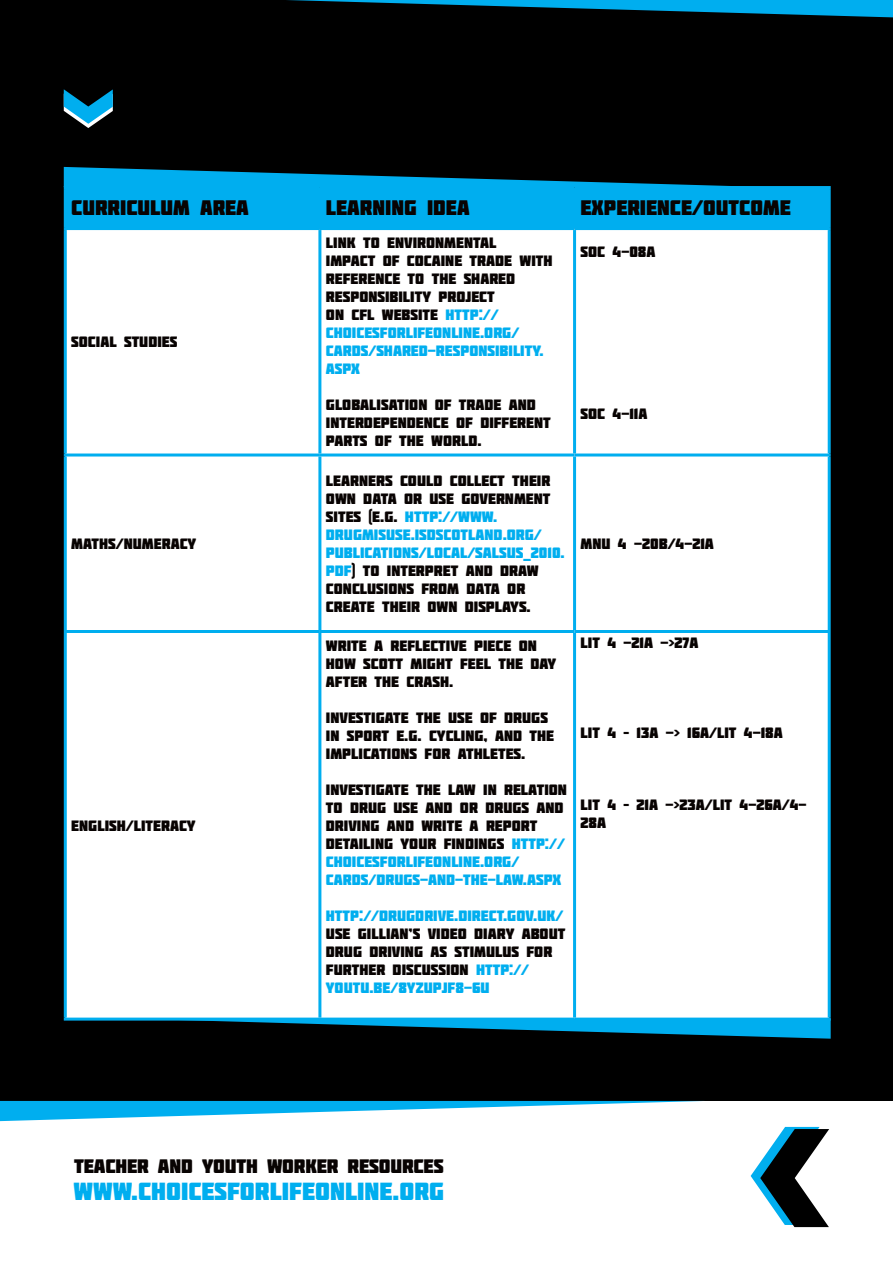
<style>
.page{position:relative;width:893px;height:1263px;background:#fff}
.page>*{position:absolute;margin:0;border:0;box-sizing:border-box;transform-origin:0 0}
.t1{font:24.75px "Molot";color:#00aeef}
.t2{font:21px "Molot";color:#080302}
.t3{font:19.5px "Molot";letter-spacing:-.01em;color:#080302}
.t4{font:15px/18px "Molot";color:#080302}
.t5{font:15px "Molot";color:#00aeef}
.s1{color:#00aeef}
</style>
<div class="page">
<div style="left:0;top:0;width:893px;height:1101px;background:#000"></div>
<svg style="left:0;top:1101px;width:702px;height:20px"></svg>
<svg style="left:287px;top:0;width:606px;height:17px"></svg>
<svg style="left:751px;top:1127px;width:78px;height:100px"></svg>
<svg style="left:64px;top:167px;width:764px;height:60px"></svg>
<div style="left:67px;top:230px;width:761px;height:787px;background:#fff"></div>
<hr style="left:64px;top:186px;width:256px;height:3px;background:#00aeef">
<hr style="left:64px;top:189px;width:3px;height:38px;background:#00aeef">
<hr style="left:320px;top:186px;width:255px;height:3px;background:#00aeef">
<hr style="left:318px;top:189px;width:3px;height:38px;background:#00aeef">
<hr style="left:575px;top:186px;width:256px;height:3px;background:#00aeef">
<hr style="left:573px;top:189px;width:3px;height:38px;background:#00aeef">
<hr style="left:828px;top:189px;width:3px;height:38px;background:#00aeef">
<hr style="left:64px;top:227px;width:256px;height:3px;background:#00aeef">
<hr style="left:64px;top:230px;width:3px;height:223px;background:#00aeef">
<hr style="left:320px;top:227px;width:255px;height:3px;background:#00aeef">
<hr style="left:318px;top:230px;width:3px;height:223px;background:#00aeef">
<hr style="left:575px;top:227px;width:256px;height:3px;background:#00aeef">
<hr style="left:573px;top:230px;width:3px;height:223px;background:#00aeef">
<hr style="left:828px;top:230px;width:3px;height:223px;background:#00aeef">
<hr style="left:64px;top:453px;width:256px;height:3px;background:#00aeef">
<hr style="left:64px;top:456px;width:3px;height:174px;background:#00aeef">
<hr style="left:320px;top:453px;width:255px;height:3px;background:#00aeef">
<hr style="left:318px;top:456px;width:3px;height:174px;background:#00aeef">
<hr style="left:575px;top:453px;width:256px;height:3px;background:#00aeef">
<hr style="left:573px;top:456px;width:3px;height:174px;background:#00aeef">
<hr style="left:828px;top:456px;width:3px;height:174px;background:#00aeef">
<hr style="left:64px;top:630px;width:256px;height:3px;background:#00aeef">
<hr style="left:64px;top:633px;width:3px;height:384px;background:#00aeef">
<hr style="left:320px;top:630px;width:255px;height:3px;background:#00aeef">
<hr style="left:318px;top:633px;width:3px;height:384px;background:#00aeef">
<hr style="left:575px;top:630px;width:256px;height:3px;background:#00aeef">
<hr style="left:573px;top:633px;width:3px;height:384px;background:#00aeef">
<hr style="left:828px;top:633px;width:3px;height:384px;background:#00aeef">
<hr style="left:64px;top:1017px;width:256px;height:3px;background:#00aeef">
<hr style="left:320px;top:1017px;width:255px;height:3px;background:#00aeef">
<hr style="left:575px;top:1017px;width:256px;height:3px;background:#00aeef">
<svg style="left:125px;top:1018px;width:706px;height:21px"></svg>
<svg style="left:64px;top:89px;width:49px;height:39px"></svg>
<p class="t2" style="left:71px;top:196px;width:179px">CURRICULUM AREA</p>
<p class="t2" style="left:326px;top:196px;width:145px">LEARNING IDEA</p>
<p class="t2" style="left:581px;top:196px;width:212px">EXPERIENCE/OUTCOME</p>
<p class="t4" style="left:71px;top:332px;width:108px">SOCIAL STUDIES</p>
<p class="t4" style="left:71px;top:534px;width:127px">MATHS/NUMERACY</p>
<p class="t4" style="left:71px;top:816px;width:126px">ENGLISH/LITERACY</p>
<p class="t4" style="left:326px;top:233px;width:228px">LINK TO ENVIRONMENTAL<br>IMPACT OF COCAINE TRADE WITH<br>REFERENCE TO THE SHARED<br>RESPONSIBILITY PROJECT<br>ON CFL WEBSITE <span class="s1">HTTP://<br>CHOICESFORLIFEONLINE.ORG/<br>CARDS/SHARED-RESPONSIBILITY.<br>ASPX</span></p>
<p class="t4" style="left:326px;top:395px;width:226px">GLOBALISATION OF TRADE AND<br>INTERDEPENDENCE OF DIFFERENT<br>PARTS OF THE WORLD.</p>
<p class="t4" style="left:326px;top:471px;width:240px">LEARNERS COULD COLLECT THEIR<br>OWN DATA OR USE GOVERNMENT<br>SITES (E.G. <span class="s1">HTTP://WWW.<br>DRUGMISUSE.ISDSCOTLAND.ORG/<br>PUBLICATIONS/LOCAL/SALSUS_2010.<br>PDF</span>) TO INTERPRET AND DRAW<br>CONCLUSIONS FROM DATA OR<br>CREATE THEIR OWN DISPLAYS.</p>
<p class="t4" style="left:326px;top:636px;width:232px">WRITE A REFLECTIVE PIECE ON<br>HOW SCOTT MIGHT FEEL THE DAY<br>AFTER THE CRASH.</p>
<p class="t4" style="left:326px;top:708px;width:230px">INVESTIGATE THE USE OF DRUGS<br>IN SPORT E.G. CYCLING, AND THE<br>IMPLICATIONS FOR ATHLETES.</p>
<p class="t4" style="left:326px;top:780px;width:243px">INVESTIGATE THE LAW IN RELATION<br>TO DRUG USE AND OR DRUGS AND<br>DRIVING AND WRITE A REPORT<br>DETAILING YOUR FINDINGS <span class="s1">HTTP://<br>CHOICESFORLIFEONLINE.ORG/<br>CARDS/DRUGS-AND-THE-LAW.ASPX</span></p>
<p class="t5" style="left:326px;top:906px;width:239px">HTTP://DRUGDRIVE.DIRECT.GOV.UK/</p>
<p class="t4" style="left:326px;top:924px;width:241px">USE GILLIAN’S VIDEO DIARY ABOUT<br>DRUG DRIVING AS STIMULUS FOR<br>FURTHER DISCUSSION <span class="s1">HTTP://<br>YOUTU.BE/8YZUPJF8-6U</span></p>
<p class="t4" style="left:581px;top:242px;width:77px">SOC 4-08A</p>
<p class="t4" style="left:581px;top:404px;width:68px">SOC 4-11A</p>
<p class="t4" style="left:581px;top:534px;width:135px">MNU 4 -20B/4-21A</p>
<p class="t4" style="left:581px;top:633px;width:119px">LIT 4 -21A -&gt;27A</p>
<p class="t4" style="left:581px;top:723px;width:204px">LIT 4 – 13A -&gt; 16A/LIT 4-18A</p>
<p class="t4" style="left:581px;top:795px;width:227px">LIT 4 – 21A -&gt;23A/LIT 4-26A/4-<br>28A</p>
<p class="t3" style="left:74px;top:1154px;width:371px">TEACHER AND YOUTH WORKER RESOURCES</p>
<p class="t1" style="left:74px;top:1177px;width:372px">WWW.CHOICESFORLIFEONLINE.ORG</p>
</div>
